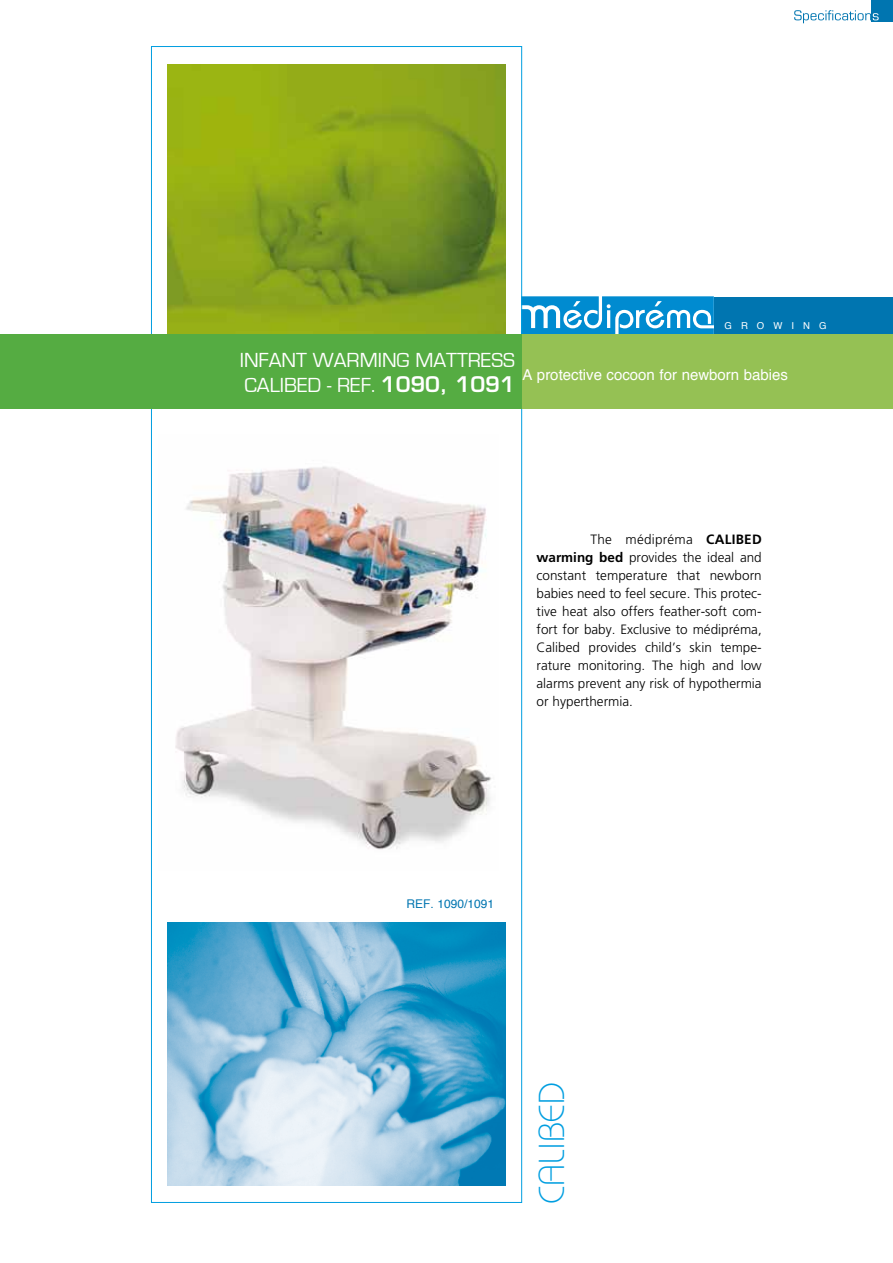
<style>
.page{position:relative;width:893px;height:1263px;background:#fff}
.page>*{position:absolute;margin:0;border:0;box-sizing:border-box;transform-origin:0 0}
.t1{font:300 36px "Bauhaus";color:#009ee0}
.t2{font:21px/25.2px "Eurostile";color:#fff}
.t3{font:15px "Helvetica";color:#fff}
.t4{font:300 13.5px/18px "Frutiger";color:#000;text-align:justify}
.t5{font:12px "Helvetica";color:#0075b0}
.t6{font:9.6px "Helvetica";letter-spacing:.95em;color:#fff}
.s1{font-weight:600}
.s2{font-weight:700}
</style>
<div class="page">
<div style="left:528px;top:297px;width:365px;height:40px;background:#0075b0"></div>
<svg style="left:522px;top:297px;width:191px;height:38px;background:#3da6d7"></svg>
<img style="left:168px;top:64px;width:338px;height:271px">
<div style="left:0;top:335px;width:893px;height:74px;background:#95c154"></div>
<div style="left:0;top:335px;width:521px;height:74px;background:#55ac42"></div>
<img style="left:168px;top:923px;width:338px;height:262px">
<img style="left:175px;top:466px;width:317px;height:384px">
<div style="left:872px;top:0;width:21px;height:21px;background:#0075b0"></div>
<svg style="left:794px;top:10px;width:85px;height:13px"></svg>
<p class="t6" style="left:724px;top:318px;width:104px">GROWING</p>
<h2 class="t2" style="left:240px;top:348px;width:277px">INFANT WARMING MATTRESS<br>CALIBED - REF. <span class="s1">1090, 1091</span></h2>
<p class="t3" style="left:522px;top:363px;width:267px">A protective cocoon for newborn babies</p>
<p class="t4" style="left:536px;top:530px;width:227px;text-indent:54px">The médipréma <span class="s2">CALIBED warming bed</span> provides the ideal and constant temperature that newborn babies need to feel secure. This protec&shy;tive heat also offers feather-soft com&shy;fort for baby. Exclusive to médipréma, Calibed provides child’s skin tempe&shy;rature monitoring. The high and low alarms prevent any risk of hypothermia or hyperthermia.</p>
<p class="t5" style="left:406px;top:894px;width:89px">REF. 1090/1091</p>
<h1 class="t1" style="left:530px;top:1204px;width:124px;rotate:-90deg">CALIBED</h1>
</div>
